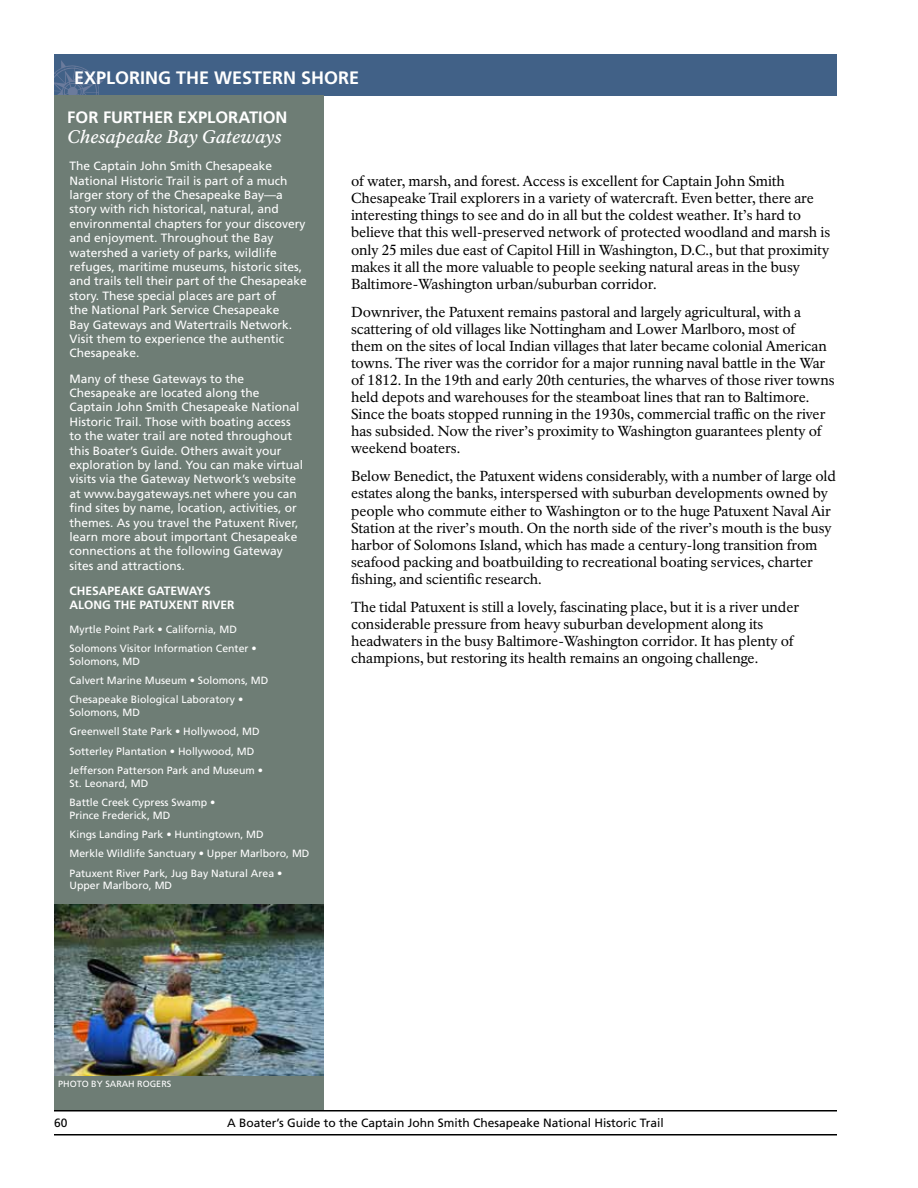
<style>
.page{position:relative;width:918px;height:1188px;background:#fff}
.page>*{position:absolute;margin:0;border:0;box-sizing:border-box;transform-origin:0 0}
.t1{font:700 18px "Frutiger LT Std";color:#fff}
.t2{font:italic 18px "NPS Rawlinson OT Med";color:#fff}
.t3{font:700 16.5px "Frutiger LT Std";color:#fff}
.t4{font:14.25px/17.1px "NPS Rawlinson OT";letter-spacing:-.005em;color:#000}
.t5{font:12px/14.4px "Frutiger LT Std";color:#fff}
.t6{font:12px "Frutiger LT Std";color:#000}
.t7{font:700 12px/14.4px "Frutiger LT Std";color:#fff}
.t8{font:10.5px/19.4px "Frutiger LT Std";color:#fff}
.t9{font:9px "Frutiger LT Std";color:#fff}
</style>
<div class="page">
<div style="left:54px;top:54px;width:783px;height:41px;background:#416187"></div>
<svg style="left:54px;top:60px;width:50px;height:35px"></svg>
<hr style="left:54px;top:1134px;width:783px;height:2px;background:#000">
<hr style="left:54px;top:1110px;width:783px;height:2px;background:#000">
<div style="left:54px;top:95px;width:270px;height:1015px;background:#6e7d75"></div>
<img style="left:54px;top:904px;width:270px;height:172px">
<p class="t1" style="left:74px;top:67px;width:12px">EXPLORIN</p>
<p class="t1" style="left:158px;top:67px;width:30px">G THE</p>
<p class="t1" style="left:214px;top:67px;width:50px">WE STERN</p>
<p class="t1" style="left:301px;top:67px;width:23px">SHORE</p>
<p class="t3" style="left:67px;top:108px;width:11px">FOR</p>
<p class="t3" style="left:103px;top:108px;width:11px">FURTHER</p>
<p class="t3" style="left:178px;top:108px;width:11px">EXPLORATION</p>
<p class="t2" style="left:67px;top:126px;width:216px">Chesapeake Bay Gateways</p>
<p class="t5" style="left:70px;top:159px;width:239px">The Captain John Smith Chesapeake National H istoric Trail is part of a much larger story of the Chesapeake Bay—a story with rich historical, natural, and environmental chapters for your discovery and enjoyment. Throughout the Bay watershed a variety of parks, wildlife refuges, maritime museums, historic sites, and trails tell their part of the Chesapeake story. These special places are part of<br>the National Park Service Chesapeake<br>Bay Gateways and Watertrails Network.<br>Visit them to experience the authentic Chesapeake.</p>
<p class="t5" style="left:70px;top:371px;width:235px">Many of these Gateways to the Chesapeake are located along the Captain John Smith Chesapeake National H istoric Trail. Those with boating access to the water trail are noted throughout this Boater’s Guide. Others await your exploration by land. You can make virtual visits via the Gateway Network’s website at www.baygateways.net where you can find sites by name, location, activities, or themes. As you travel the Patuxent River, learn more about important Chesapeake connections at the following Gateway sites and attractions.</p>
<p class="t7" style="left:70px;top:584px;width:166px">CHESAPEAKE GATEWAYS<br>ALONG THE PATUXENT RIVER</p>
<p class="t8" style="left:70px;top:619px;width:189px">Myrtle Point Park • California, MD<br>Solomons Visitor Information Center •</p>
<p class="t8" style="left:70px;top:651px;width:200px">Solomons, MD<br>Calvert Marine Museum • Solomons, MD<br>Chesapeake Biological Laboratory •</p>
<p class="t8" style="left:70px;top:703px;width:195px">Solomons, MD<br>Greenwell State Park • Hollywood, MD<br>Sotterley Plantation • Hollywood, MD<br>Jefferson Patterson Park and Museum •</p>
<p class="t8" style="left:70px;top:773px;width:147px">St. Leonard, MD<br>Battle Creek Cypress Swamp •</p>
<p class="t8" style="left:70px;top:805px;width:241px">Prince Frederick, MD<br>Kings Landing Park • Huntingtown, MD<br>Merkle Wildlife Sanctuary • Upper Marlboro, MD Patuxent River Park, Jug Bay Natural Area •</p>
<p class="t8" style="left:70px;top:876px;width:104px">Upper Marlboro, MD</p>
<p class="t4" style="left:351px;top:173px;width:481px">of water, marsh, and forest. Access is excellent for Captain John Smith Chesapeake Trail explorers in a variety of watercraft. Even better, there are interesting things to see and do in all but the coldest weather. It’s hard to believe that this well-preserved network of protected woodland and marsh is only 25 miles due east of Capitol Hill in Washington, D.C., but that proximity makes it all the more valuable to people seeking natural areas in the busy Baltimore-Washington urban/suburban corridor.</p>
<p class="t4" style="left:351px;top:303px;width:485px">Downriver, the Patuxent remains pastoral and largely agricultural, with a scattering of old villages like Nottingham and Lower Marlboro, most of<br>them on the sites of local Indian villages that later became colonial American towns. The river was the corridor for a major running naval battle in the War of 1812. In the 19th and early 20th centuries, the wharves of those river towns held depots and warehouses for the steamboat lines that ran to Baltimore.<br>Since the boats stopped running in the 1930s, commercial traffic on the river has subsided. Now the river’s proximity to Washington guarantees plenty of weekend boaters.</p>
<p class="t4" style="left:351px;top:468px;width:487px">Below Benedict, the Patuxent widens considerably, with a number of large old estates along the banks, interspersed with suburban developments owned by people who commute either to Washington or to the huge Patuxent Naval Air Station at the river’s mouth. On the north side of the river’s mouth is the busy harbor of Solomons Island, which has made a century-long transition from seafood packing and boatbuilding to recreational boating services, charter fishing, and scientific research.</p>
<p class="t4" style="left:351px;top:599px;width:450px">The tidal Patuxent is still a lovely, fascinating place, but it is a river under considerable pressure from heavy suburban development along its headwaters in the busy Baltimore-Washington corridor. It has plenty of champions, but restoring its health remains an ongoing challenge.</p>
<p class="t9" style="left:58px;top:1078px;width:86px">Photo by Sarah Rog</p>
<p class="t9" style="left:156px;top:1078px;width:16px">ers</p>
<p class="t6" style="left:54px;top:1115px;width:15px">60</p>
<p class="t6" style="left:227px;top:1115px;width:438px">A Boater’s Guide to the Captain John Smith Chesapeake National Historic Trail</p>
</div>
